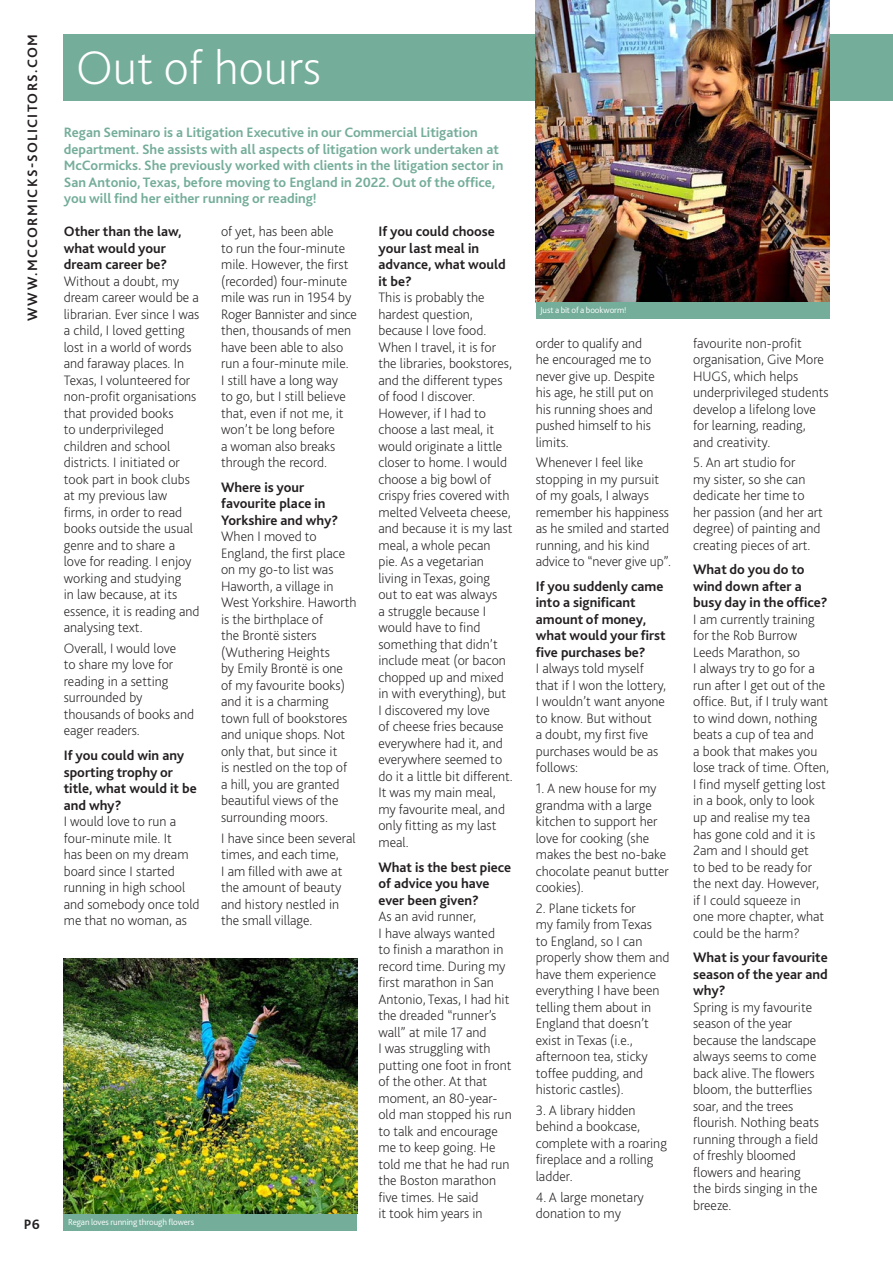
<style>
.page{position:relative;width:893px;height:1263px;background:#fff}
.page>*{position:absolute;margin:0;border:0;box-sizing:border-box;transform-origin:0 0}
.Body_Copy{font:200 49.5px "Bliss 2";color:#fff}
.t1{font:200 14.25px/16.5px "Bliss 2";color:#231f20}
.t2{font:700 14.25px/16.5px "Bliss 2";color:#231f20}
.t3{font:700 14.25px/16.5px "Bliss 2";color:#74ad99}
.t4{font:700 14.25px "Bliss 2";letter-spacing:.095em;color:#231f20}
.Body_Copy-2{font:300 9px "Bliss 2";letter-spacing:-.01em;color:#fff}
</style>
<div class="page">
<div style="left:64px;top:34px;width:829px;height:66px;background:#74ad99"></div>
<img style="left:64px;top:958px;width:293px;height:256px">
<img style="left:536px;top:0;width:293px;height:302px">
<div style="left:536px;top:302px;width:293px;height:17px;background:#74ad99"></div>
<div style="left:64px;top:1214px;width:293px;height:16px;background:#74ad99"></div>
<p class="t4" style="left:24px;top:321px;width:289px;rotate:-90deg">WWW.MCCORMICKS-SOLICITORS.COM</p>
<p class="t2" style="left:24px;top:1216px;width:17px">P6</p>
<p class="Body_Copy" style="left:76px;top:36px;width:246px">Out of hours</p>
<p class="t3" style="left:64px;top:124px;width:441px">Regan Seminaro is a Litigation Executive in our Commercial Litigation department. She assists with all aspects of litigation work undertaken at McCormicks. She previously worked with clients in the litigation sector in San Antonio, Texas, before moving to England in 2022. Out of the office, you will find her either running or reading!</p>
<p class="t2" style="left:64px;top:223px;width:119px">Other than the law, what would your dream career be?</p>
<p class="t1" style="left:64px;top:273px;width:137px">Without a doubt, my dream career would be a librarian. Ever since I was a child, I loved getting lost in a world of words and faraway places. In<br>Texas, I volunteered for non-profit organisations that provided books<br>to underprivileged children and school districts. I initiated or took part in book clubs at my previous law firms, in order to read books outside the usual genre and to share a love for reading. I enjoy working and studying<br>in law because, at its essence, it is reading and analysing text.</p>
<p class="t1" style="left:64px;top:640px;width:132px">Overall, I would love<br>to share my love for reading in a setting surrounded by thousands of books and eager readers.</p>
<p class="t2" style="left:64px;top:747px;width:134px">If you could win any sporting trophy or title, what would it be and why?</p>
<p class="t1" style="left:64px;top:813px;width:137px">I would love to run a four-minute mile. It<br>has been on my dream board since I started running in high school and somebody once told me that no woman, as</p>
<p class="t1" style="left:221px;top:223px;width:137px">of yet, has been able<br>to run the four-minute mile. However, the first (recorded) four-minute mile was run in 1954 by<br>Roger Bannister and since then, thousands of men have been able to also run a four-minute mile.<br>I still have a long way<br>to go, but I still believe that, even if not me, it won’t be long before<br>a woman also breaks through the record.</p>
<p class="t2" style="left:221px;top:479px;width:119px">Where is your favourite place in<br>Yorkshire and why?</p>
<p class="t1" style="left:221px;top:528px;width:137px">When I moved to<br>England, the first place on my go-to list was<br>Haworth, a village in<br>West Yorkshire. Haworth is the birthplace of<br>the Brontë sisters (Wuthering Heights<br>by Emily Brontë is one of my favourite books) and it is a charming town full of bookstores and unique shops. Not only that, but since it<br>is nestled on the top of a hill, you are granted beautiful views of the surrounding moors.</p>
<p class="t1" style="left:221px;top:829px;width:136px">I have since been several times, and each time,<br>I am filled with awe at the amount of beauty and history nestled in the small village.</p>
<p class="t2" style="left:378px;top:223px;width:129px">If you could choose your last meal in advance, what would it be?</p>
<p class="t1" style="left:378px;top:289px;width:136px">This is probably the hardest question, because I love food.<br>When I travel, it is for the libraries, bookstores, and the different types of food I discover.<br>However, if I had to choose a last meal, it would originate a little closer to home. I would choose a big bowl of crispy fries covered with melted Velveeta cheese, and because it is my last meal, a whole pecan pie. As a vegetarian living in Texas, going<br>out to eat was always<br>a struggle because I would have to find something that didn’t include meat (or bacon chopped up and mixed in with everything), but<br>I discovered my love<br>of cheese fries because everywhere had it, and everywhere seemed to do it a little bit different.<br>It was my main meal, my favourite meal, and only fitting as my last meal.</p>
<p class="t2" style="left:378px;top:858px;width:134px">What is the best piece of advice you have ever been given?</p>
<p class="t1" style="left:378px;top:908px;width:135px">As an avid runner,<br>I have always wanted<br>to finish a marathon in record time. During my first marathon in San<br>Antonio, Texas, I had hit the dreaded “runner’s wall” at mile 17 and<br>I was struggling with putting one foot in front of the other. At that moment, an 80-year&shy;old man stopped his run to talk and encourage me to keep going. He told me that he had run the Boston marathon five times. He said<br>it took him years in</p>
<p class="Body_Copy-2" style="left:68px;top:1216px;width:128px">Regan loves running through flowers</p>
<p class="Body_Copy-2" style="left:540px;top:304px;width:88px">Just a bit of a bookworm!</p>
<p class="t1" style="left:536px;top:334px;width:121px">order to qualify and he encouraged me to never give up. Despite his age, he still put on his running shoes and pushed himself to his limits.</p>
<p class="t1" style="left:536px;top:454px;width:137px">Whenever I feel like stopping in my pursuit of my goals, I always remember his happiness as he smiled and started running, and his kind advice to “never give up”.</p>
<p class="t2" style="left:536px;top:578px;width:131px">If you suddenly came into a significant amount of money, what would your first five purchases be?</p>
<p class="t1" style="left:536px;top:660px;width:132px">I always told myself that if I won the lottery,<br>I wouldn’t want anyone to know. But without<br>a doubt, my first five purchases would be as follows:</p>
<p class="t1" style="left:536px;top:780px;width:135px">1. A new house for my grandma with a large kitchen to support her love for cooking (she makes the best no-bake chocolate peanut butter cookies).</p>
<p class="t1" style="left:536px;top:900px;width:135px">2. Plane tickets for<br>my family from Texas<br>to England, so I can properly show them and have them experience everything I have been telling them about in<br>England that doesn’t exist in Texas (i.e., afternoon tea, sticky toffee pudding, and historic castles).</p>
<p class="t1" style="left:536px;top:1102px;width:133px">3. A library hidden behind a bookcase, complete with a roaring fireplace and a rolling ladder.</p>
<p class="t1" style="left:536px;top:1188px;width:110px">4. A large monetary donation to my</p>
<p class="t1" style="left:693px;top:334px;width:137px">favourite non-profit organisation, Give More<br>HUGS, which helps underprivileged students develop a lifelong love for learning, reading, and creativity.</p>
<p class="t1" style="left:693px;top:454px;width:131px">5. An art studio for<br>my sister, so she can dedicate her time to her passion (and her art degree) of painting and creating pieces of art.</p>
<p class="t2" style="left:693px;top:561px;width:136px">What do you do to wind down after a busy day in the office?</p>
<p class="t1" style="left:693px;top:611px;width:138px">I am currently training for the Rob Burrow<br>Leeds Marathon, so<br>I always try to go for a run after I get out of the office. But, if I truly want to wind down, nothing beats a cup of tea and<br>a book that makes you lose track of time. Often,<br>I find myself getting lost in a book, only to look up and realise my tea has gone cold and it is<br>2am and I should get<br>to bed to be ready for the next day. However, if I could squeeze in<br>one more chapter, what could be the harm?</p>
<p class="t2" style="left:693px;top:949px;width:136px;text-align:justify">What is your favourite season of the year and why?</p>
<p class="t1" style="left:693px;top:999px;width:127px">Spring is my favourite season of the year because the landscape always seems to come back alive. The flowers bloom, the butterflies soar, and the trees flourish. Nothing beats running through a field of freshly bloomed flowers and hearing the birds singing in the breeze.</p>
</div>
